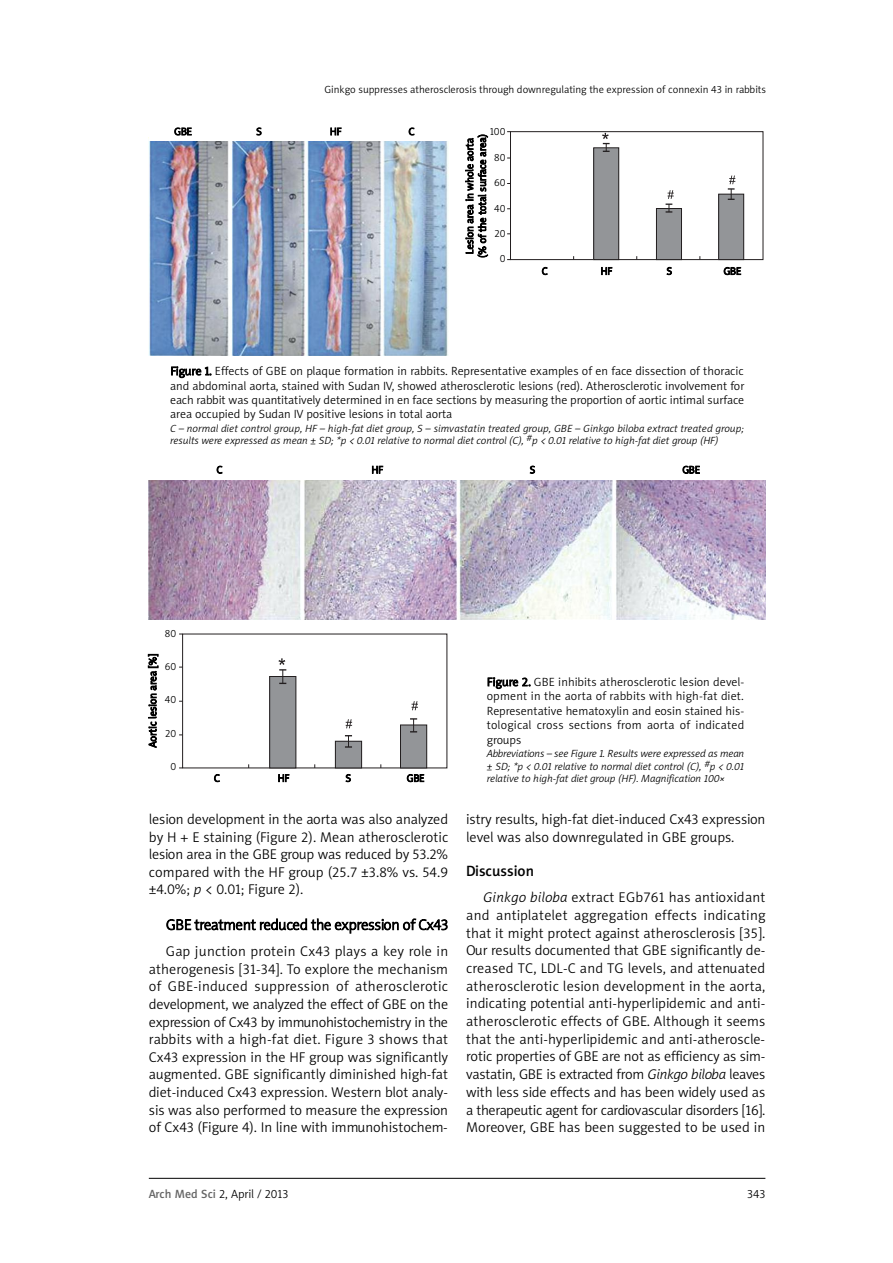
<style>
.page{position:relative;width:893px;height:1263px;background:#fff}
.page>*{position:absolute;margin:0;border:0;box-sizing:border-box;transform-origin:0 0}
.t1{font:15px "Naomi Sans EFNPS Thin";letter-spacing:-.015em;color:#000}
.t2{font:15px "Naomi Sans EFNPS Medium";color:#000}
.t3{font:14.25px/17.5px "Naomi Sans EFNPS Light";color:#000;text-align:justify}
.t4{font:12px/14.4px "Naomi Sans EFNPS Light";color:#000;text-align:justify}
.t5{font:italic 10.5px/12.6px "Naomi Sans EFNPS Light";color:#000}
.t6{font:10.5px/12.8px "Naomi Sans EFNPS Light";color:#000;text-align:center}
.s1{font-style:italic}
.s2{font-family:"Naomi Sans EFNPS Medium";color:#666}
</style>
<div class="page">
<hr style="left:149px;top:1178px;width:616px;height:1px;background:#000">
<div style="left:510px;top:131px;width:253px;height:129px;border:1px solid #231f20"></div>
<div style="left:594px;top:148px;width:25px;height:112px;background:#939598"></div>
<div style="left:593px;top:147px;width:26px;height:113px;border:1px solid #231f20"></div>
<div style="left:656px;top:208px;width:25px;height:52px;background:#939598"></div>
<div style="left:656px;top:208px;width:26px;height:52px;border:1px solid #231f20"></div>
<div style="left:719px;top:194px;width:25px;height:66px;background:#939598"></div>
<div style="left:718px;top:194px;width:26px;height:66px;border:1px solid #231f20"></div>
<svg style="left:728px;top:176px;width:7px;height:24px"></svg>
<svg style="left:666px;top:190px;width:8px;height:23px"></svg>
<svg style="left:602px;top:133px;width:8px;height:19px"></svg>
<img style="left:149px;top:141px;width:299px;height:215px">
<div style="left:270px;top:676px;width:26px;height:92px;background:#939598"></div>
<div style="left:269px;top:676px;width:27px;height:92px;border:1px solid #231f20"></div>
<div style="left:335px;top:741px;width:27px;height:27px;background:#939598"></div>
<div style="left:335px;top:741px;width:27px;height:27px;border:1px solid #231f20"></div>
<div style="left:400px;top:725px;width:27px;height:43px;background:#939598"></div>
<div style="left:400px;top:725px;width:27px;height:43px;border:1px solid #231f20"></div>
<svg style="left:345px;top:735px;width:7px;height:13px"></svg>
<svg style="left:410px;top:718px;width:7px;height:14px"></svg>
<svg style="left:412px;top:701px;width:6px;height:9px"></svg>
<svg style="left:346px;top:719px;width:6px;height:9px"></svg>
<svg style="left:279px;top:658px;width:7px;height:26px"></svg>
<img style="left:149px;top:481px;width:616px;height:139px">
<p class="t6" style="left:324px;top:84px;width:443px">Ginkgo suppresses atherosclerosis through downregulating the expression of connexin 43 in rabbits</p>
<p class="t6" style="left:174px;top:126px;width:19px">GBE</p>
<p class="t6" style="left:256px;top:126px;width:7px">S</p>
<p class="t6" style="left:330px;top:126px;width:13px">HF</p>
<p class="t6" style="left:409px;top:126px;width:7px">C</p>
<p class="t6" style="left:490px;top:126px;width:17px">100</p>
<p class="t6" style="left:494px;top:152px;width:13px">80</p>
<p class="t6" style="left:494px;top:177px;width:13px">60</p>
<p class="t6" style="left:494px;top:202px;width:13px">40</p>
<p class="t6" style="left:494px;top:228px;width:13px">20</p>
<p class="t6" style="left:500px;top:253px;width:7px">0</p>
<p class="t6" style="left:464px;top:258px;width:125px;rotate:-90deg">Lesion area in whole aorta (% of the total surface area)</p>
<p class="t6" style="left:542px;top:266px;width:7px">C</p>
<p class="t6" style="left:601px;top:266px;width:13px">HF</p>
<p class="t6" style="left:667px;top:266px;width:7px">S</p>
<p class="t6" style="left:724px;top:266px;width:19px">GBE</p>
<p class="t4" style="left:170px;top:365px;width:576px">Figure 1. Effects of GBE on plaque formation in rabbits. Representative examples of en face dissection of thoracic and abdominal aorta, stained with Sudan IV, showed atherosclerotic lesions (red). Atherosclerotic involvement for each rabbit was quantitatively determined in en face sections by measuring the proportion of aortic intimal surface area occupied by Sudan IV positive lesions in total aorta</p>
<p class="t5" style="left:170px;top:423px;width:576px">C – normal diet control group, HF – high-fat diet group, S – simvastatin treated group, GBE – Ginkgo biloba extract treated group; results were expressed as mean ± SD; *p &lt; 0.01 relative to normal diet control (C), <sup>#</sup>p &lt; 0.01 relative to high-fat diet group (HF)</p>
<p class="t6" style="left:217px;top:464px;width:7px">C</p>
<p class="t6" style="left:371px;top:464px;width:13px">HF</p>
<p class="t6" style="left:530px;top:464px;width:7px">S</p>
<p class="t6" style="left:682px;top:464px;width:19px">GBE</p>
<p class="t6" style="left:165px;top:628px;width:13px">80</p>
<p class="t6" style="left:165px;top:661px;width:13px">60</p>
<p class="t6" style="left:165px;top:694px;width:13px">40</p>
<p class="t6" style="left:165px;top:728px;width:13px">20</p>
<p class="t6" style="left:170px;top:761px;width:7px">0</p>
<p class="t6" style="left:147px;top:747px;width:95px;rotate:-90deg">Aortic lesion area [%]</p>
<p class="t6" style="left:214px;top:773px;width:7px">C</p>
<p class="t6" style="left:278px;top:773px;width:13px">HF</p>
<p class="t6" style="left:346px;top:773px;width:7px">S</p>
<p class="t6" style="left:407px;top:773px;width:19px">GBE</p>
<p class="t4" style="left:487px;top:676px;width:259px">Figure 2. GBE inhibits atherosclerotic lesion devel&shy;opment in the aorta of rabbits with high-fat diet.<br>Representative hematoxylin and eosin stained his&shy;tological cross sections from aorta of indicated groups</p>
<p class="t5" style="left:487px;top:748px;width:259px;text-align:justify">Abbreviations – see Figure 1. Results were expressed as mean ± SD; *p &lt; 0.01 relative to normal diet control (C), <sup>#</sup>p &lt; 0.01 relative to high-fat diet group (HF). Magnification 100×</p>
<p class="t3" style="left:149px;top:811px;width:301px">lesion development in the aorta was also analyzed by H + E staining (Figure 2). Mean atherosclerotic lesion area in the GBE group was reduced by 53.2% compared with the HF group (25.7 ±3.8% vs. 54.9 ±4.0%; <span class="s1">p</span> &lt; 0.01; Figure 2).</p>
<p class="t1" style="left:166px;top:919px;width:284px">GBE treatment reduced the expression of Cx43</p>
<p class="t3" style="left:149px;top:944px;width:301px;text-indent:17px">Gap junction protein Cx43 plays a key role in atherogenesis [31-34]. To explore the mechanism of GBE-induced suppression of atherosclerotic development, we analyzed the effect of GBE on the expression of Cx43 by immunohistochemistry in the rabbits with a high-fat diet. Figure 3 shows that Cx43 expression in the HF group was significantly augmented. GBE significantly diminished high-fat diet-induced Cx43 expression. Western blot analy&shy;sis was also performed to measure the expression of Cx43 (Figure 4). In line with immunohistochem-</p>
<p class="t3" style="left:466px;top:811px;width:301px">istry results, high-fat diet-induced Cx43 expression level was also downregulated in GBE groups.</p>
<p class="t2" style="left:466px;top:865px;width:69px">Discussion</p>
<p class="t3" style="left:466px;top:890px;width:301px;text-indent:17px"><span class="s1">Ginkgo biloba</span> extract EGb761 has antioxidant and antiplatelet aggregation effects indicating that it might protect against atherosclerosis [35].<br>Our results documented that GBE significantly de&shy;creased TC, LDL-C and TG levels, and attenuated atherosclerotic lesion development in the aorta, indicating potential anti-hyperlipidemic and anti&shy;atherosclerotic effects of GBE. Although it seems that the anti-hyperlipidemic and anti-atheroscle&shy;rotic properties of GBE are not as efficiency as sim&shy;vastatin, GBE is extracted from <span class="s1">Ginkgo biloba</span> leaves with less side effects and has been widely used as a therapeutic agent for cardiovascular disorders [16].<br>Moreover, GBE has been suggested to be used in</p>
<p class="t4" style="left:149px;top:1187px;width:141px"><span class="s2">Arch Med Sci</span> 2, April / 2013</p>
<p class="t4" style="left:747px;top:1187px;width:20px">343</p>
</div>
